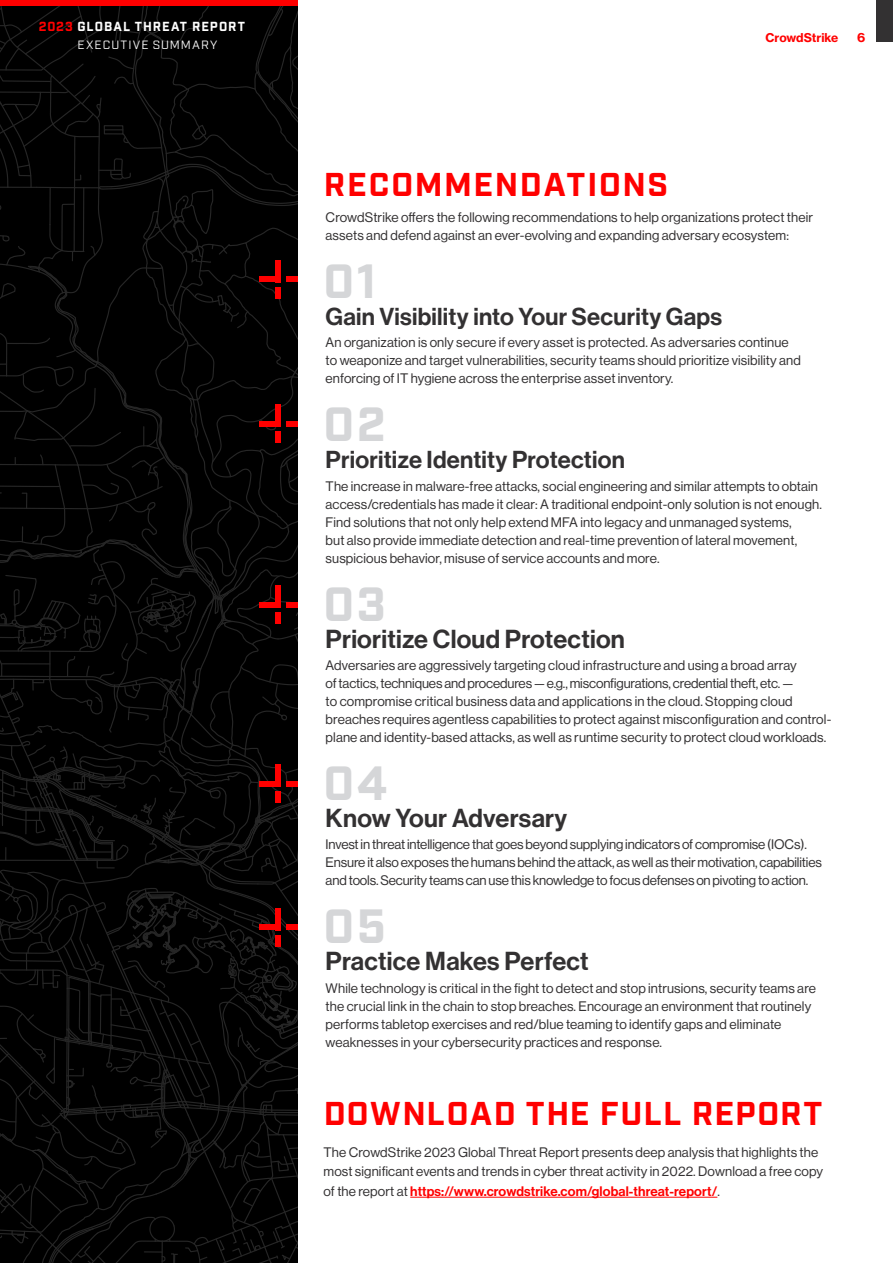
<style>
.page{position:relative;width:893px;height:1263px;background:#fff}
.page>*{position:absolute;margin:0;border:0;box-sizing:border-box;transform-origin:0 0}
.GTR23_-_Title_3_Para{font:700 48px "Industry";letter-spacing:.05em;color:#d5d6d8}
.GTR23_-_Title_2{font:700 33px "Industry";letter-spacing:.045em;color:#f00}
.GTR23_-_Title_3_Para-2{font:500 25.5px "Haas Grot Disp 65";letter-spacing:.01em;color:#333132}
.GTR23_-_Title_3_Para-3{font:500 24px "Haas Grot Disp 65";letter-spacing:.01em;color:#333132}
.GTR23_-_Body_text__2{font:13.5px/18px "Haas Grot Disp 55 Roman";letter-spacing:.01em;color:#333132}
.GTR23_-_Body_text__2-2{font:13.5px/18px "Haas Grot Disp 55 Roman";letter-spacing:-.01em;color:#333132}
.t1{font:12.75px "Industry Inc Base";letter-spacing:.08em;color:#fff}
.t2{font:12px "Industry";letter-spacing:.095em;color:#fff}
.t3{font:700 12px "Haas Grot Text 75";letter-spacing:-.005em;color:#f00}
.s1{color:#f00}
.s2{font-family:"Haas Grot Disp 65";font-weight:500;color:#f00}
</style>
<div class="page">
<svg style="left:0;top:6px;width:298px;height:1257px;background:#040404"></svg>
<hr style="left:410px;top:1197px;width:307px;height:1px;background:#f00">
<div style="left:259px;top:277px;width:19px;height:5px;background:#f00"></div>
<div style="left:286px;top:277px;width:12px;height:5px;background:#f00"></div>
<div style="left:275px;top:287px;width:6px;height:12px;background:#f00"></div>
<div style="left:275px;top:260px;width:6px;height:22px;background:#f00"></div>
<div style="left:259px;top:421px;width:19px;height:6px;background:#f00"></div>
<div style="left:286px;top:421px;width:12px;height:6px;background:#f00"></div>
<div style="left:275px;top:431px;width:6px;height:12px;background:#f00"></div>
<div style="left:275px;top:405px;width:6px;height:22px;background:#f00"></div>
<div style="left:259px;top:602px;width:19px;height:5px;background:#f00"></div>
<div style="left:286px;top:602px;width:12px;height:5px;background:#f00"></div>
<div style="left:275px;top:612px;width:6px;height:12px;background:#f00"></div>
<div style="left:275px;top:585px;width:6px;height:22px;background:#f00"></div>
<div style="left:259px;top:781px;width:19px;height:6px;background:#f00"></div>
<div style="left:286px;top:781px;width:12px;height:6px;background:#f00"></div>
<div style="left:275px;top:791px;width:6px;height:12px;background:#f00"></div>
<div style="left:275px;top:764px;width:6px;height:23px;background:#f00"></div>
<div style="left:259px;top:924px;width:19px;height:6px;background:#f00"></div>
<div style="left:286px;top:924px;width:12px;height:6px;background:#f00"></div>
<div style="left:275px;top:935px;width:6px;height:12px;background:#f00"></div>
<div style="left:275px;top:908px;width:6px;height:22px;background:#f00"></div>
<div style="left:877px;top:0;width:16px;height:42px;background:#333132"></div>
<div style="left:0;top:0;width:298px;height:6px;background:#f00"></div>
<p class="t1" style="left:39px;top:19px;width:208px"><span class="s1">2023</span> GLOBAL THREAT REPORT</p>
<p class="t2" style="left:78px;top:38px;width:141px">EXECUTIVE SUMMARY</p>
<p class="t3" style="left:766px;top:30px;width:74px">CrowdStrike</p>
<p class="t3" style="left:857px;top:30px;width:10px">6</p>
<p class="GTR23_-_Title_2" style="left:324px;top:164px;width:346px">RECOMMENDATIONS</p>
<p class="GTR23_-_Body_text__2" style="left:326px;top:208px;width:489px">CrowdStrike offers the following recommendations to help organizations protect their assets and defend against an ever-evolving and expanding adversary ecosystem:</p>
<p class="GTR23_-_Title_3_Para" style="left:323px;top:253px;width:55px">01</p>
<p class="GTR23_-_Title_3_Para-3" style="left:326px;top:303px;width:398px">Gain Visibility into Your Security Gaps</p>
<p class="GTR23_-_Body_text__2" style="left:326px;top:334px;width:477px">An organization is only secure if every asset is protected. As adversaries continue to weaponize and target vulnerabilities, security teams should prioritize visibility and enforcing of IT hygiene across the enterprise asset inventory.</p>
<p class="GTR23_-_Title_3_Para" style="left:323px;top:396px;width:64px">02</p>
<p class="GTR23_-_Title_3_Para-3" style="left:326px;top:446px;width:301px">Prioritize Identity Protection</p>
<p class="GTR23_-_Body_text__2" style="left:326px;top:477px;width:498px">The increase in malware-free attacks, social engineering and similar attempts to obtain access/credentials has made it clear: A traditional endpoint-only solution is not enough.<br>Find solutions that not only help extend MFA into legacy and unmanaged systems,<br>but also provide immediate detection and real-time prevention of lateral movement, suspicious behavior, misuse of service accounts and more.</p>
<p class="GTR23_-_Title_3_Para" style="left:323px;top:575px;width:64px">03</p>
<p class="GTR23_-_Title_3_Para-2" style="left:326px;top:624px;width:301px">Prioritize Cloud Protection</p>
<p class="GTR23_-_Body_text__2" style="left:326px;top:656px;width:507px">Adversaries are aggressively targeting cloud infrastructure and using a broad array<br>of tactics, techniques and procedures — e.g., misconfigurations, credential theft, etc. —<br>to compromise critical business data and applications in the cloud. Stopping cloud breaches requires agentless capabilities to protect against misconfiguration and control&shy;plane and identity-based attacks, as well as runtime security to protect cloud workloads.</p>
<p class="GTR23_-_Title_3_Para" style="left:323px;top:755px;width:65px">04</p>
<p class="GTR23_-_Title_3_Para-2" style="left:326px;top:803px;width:243px">Know Your Adversary</p>
<p class="GTR23_-_Body_text__2-2" style="left:326px;top:836px;width:498px">Invest in threat intelligence that goes beyond supplying indicators of compromise (IOCs).<br>Ensure it also exposes the humans behind the attack, as well as their motivation, capabilities and tools. Security teams can use this knowledge to focus defenses on pivoting to action.</p>
<p class="GTR23_-_Title_3_Para" style="left:323px;top:898px;width:64px">05</p>
<p class="GTR23_-_Title_3_Para-2" style="left:326px;top:946px;width:265px">Practice Makes Perfect</p>
<p class="GTR23_-_Body_text__2" style="left:326px;top:979px;width:492px">While technology is critical in the fight to detect and stop intrusions, security teams are the crucial link in the chain to stop breaches. Encourage an environment that routinely performs tabletop exercises and red/blue teaming to identify gaps and eliminate weaknesses in your cybersecurity practices and response.</p>
<p class="GTR23_-_Title_2" style="left:324px;top:1093px;width:500px">DOWNLOAD THE FULL REPORT</p>
<p class="GTR23_-_Body_text__2" style="left:323px;top:1142px;width:501px;line-height:19.5px">The CrowdStrike 2023 Global Threat Report presents deep analysis that highlights the most significant events and trends in cyber threat activity in 2022. Download a free copy of the report at <span class="s2">https://www.crowdstrike.com/global-threat-report/</span>.</p>
</div>
